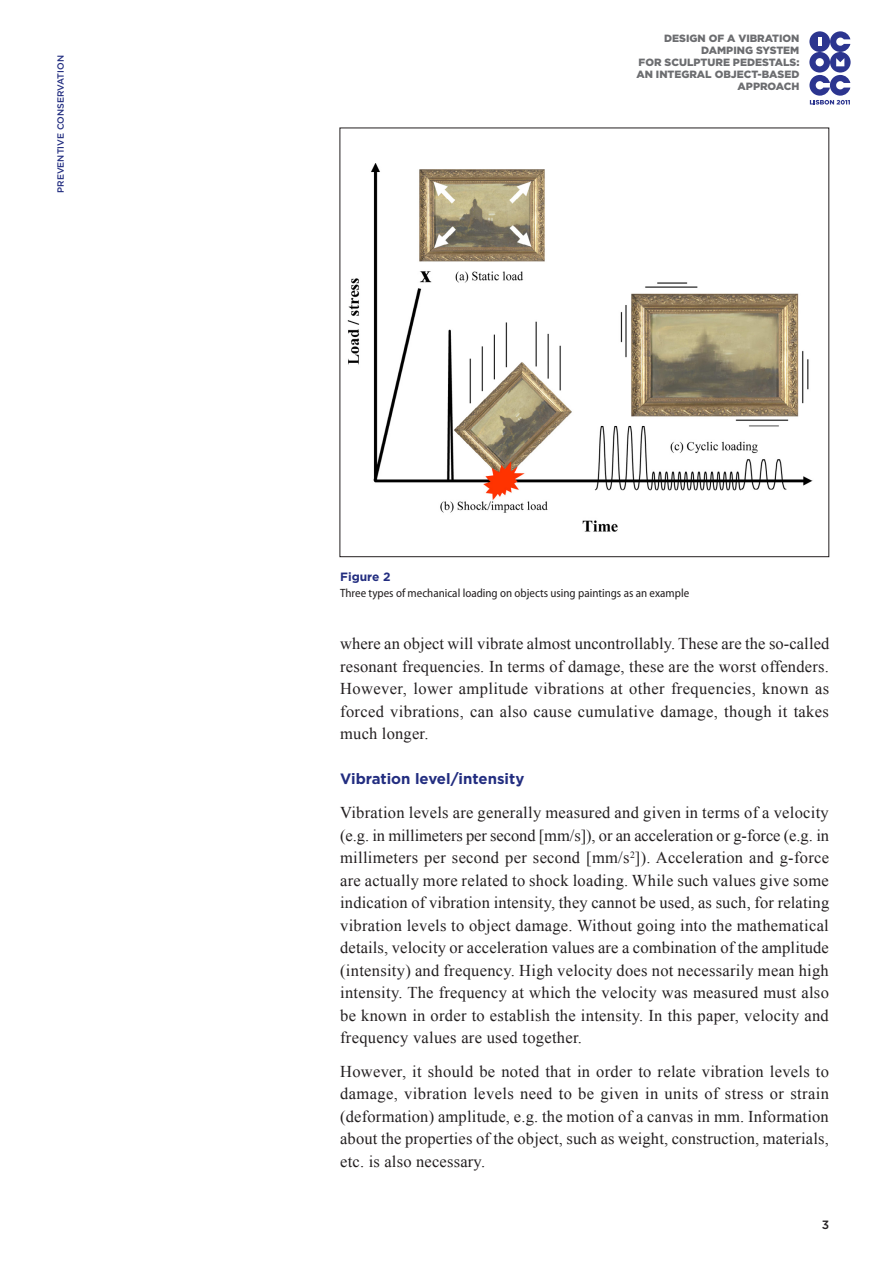
<style>
.page{position:relative;width:893px;height:1263px;background:#fff}
.page>*{position:absolute;margin:0;border:0;box-sizing:border-box;transform-origin:0 0}
.Texto-Corpo{font:16.5px/22.5px "Times New Roman";letter-spacing:.015em;color:#231f20;text-align:justify}
.Texto-SubTitulo{font:700 15px "Gotham";color:#222d80}
.Legenda-Corpo{font:semi-condensed 12px "Myriad Pro";color:#231f20}
.Legenda-Titulo{font:700 12px "Gotham";color:#222d80}
.t1{font:500 12px "Gotham";color:#231f20}
.t2{font:900 10.5px/12px "Gotham";color:#6c6d70;text-align:right}
.t3{font:500 9px "Gotham";color:#222d80}
</style>
<div class="page">
<svg style="left:830px;top:31px;width:20px;height:21px"></svg>
<div style="left:809px;top:52px;width:21px;height:21px;background:#2c358f;border-radius:50%"></div>
<div style="left:816px;top:58px;width:8px;height:8px;background:#fff;border-radius:50%"></div>
<div style="left:809px;top:31px;width:21px;height:21px;background:#2c358f;border-radius:50%"></div>
<svg style="left:818px;top:38px;width:3px;height:8px"></svg>
<div style="left:830px;top:52px;width:21px;height:21px;background:#2c358f;border-radius:50%"></div>
<svg style="left:836px;top:58px;width:8px;height:8px"></svg>
<svg style="left:809px;top:75px;width:41px;height:30px"></svg>
<img style="left:347px;top:163px;width:466px;height:369px">
<p class="t3" style="left:55px;top:193px;width:139px;rotate:-90deg">PREVENTIVE CONSERVATION</p>
<p class="t2" style="left:636px;top:33px;width:165px">DESIGN OF A VIBRATION<br>DAMPING SYSTEM<br>FOR SCULPTURE PEDESTALS:<br>AN INTEGRAL OBJECT-BASED<br>APPROACH</p>
<p class="Legenda-Titulo" style="left:340px;top:569px;width:52px">Figure 2</p>
<p class="Legenda-Corpo" style="left:340px;top:586px;width:351px">Three types of mechanical loading on objects using paintings as an example</p>
<p class="Texto-Corpo" style="left:340px;top:632px;width:491px">where an object will vibrate almost uncontrollably. These are the so-called resonant frequencies. In terms of damage, these are the worst offenders.<br>However, lower amplitude vibrations at other frequencies, known as forced vibrations, can also cause cumulative damage, though it takes much longer.</p>
<p class="Texto-SubTitulo" style="left:340px;top:769px;width:186px">Vibration level/intensity</p>
<p class="Texto-Corpo" style="left:340px;top:801px;width:491px">Vibration levels are generally measured and given in terms of a velocity (e.g. in millimeters per second [mm/s]), or an acceleration or g-force (e.g. in millimeters per second per second [mm/s<sup>2</sup>]). Acceleration and g-force are actually more related to shock loading. While such values give some indication of vibration intensity, they cannot be used, as such, for relating vibration levels to object damage. Without going into the mathematical details, velocity or acceleration values are a combination of the amplitude (intensity) and frequency. High velocity does not necessarily mean high intensity. The frequency at which the velocity was measured must also be known in order to establish the intensity. In this paper, velocity and frequency values are used together.</p>
<p class="Texto-Corpo" style="left:340px;top:1060px;width:490px">However, it should be noted that in order to relate vibration levels to damage, vibration levels need to be given in units of stress or strain (deformation) amplitude, e.g. the motion of a canvas in mm. Information about the properties of the object, such as weight, construction, materials, etc. is also necessary.</p>
<p class="t1" style="left:822px;top:1216px;width:9px">3</p>
</div>
